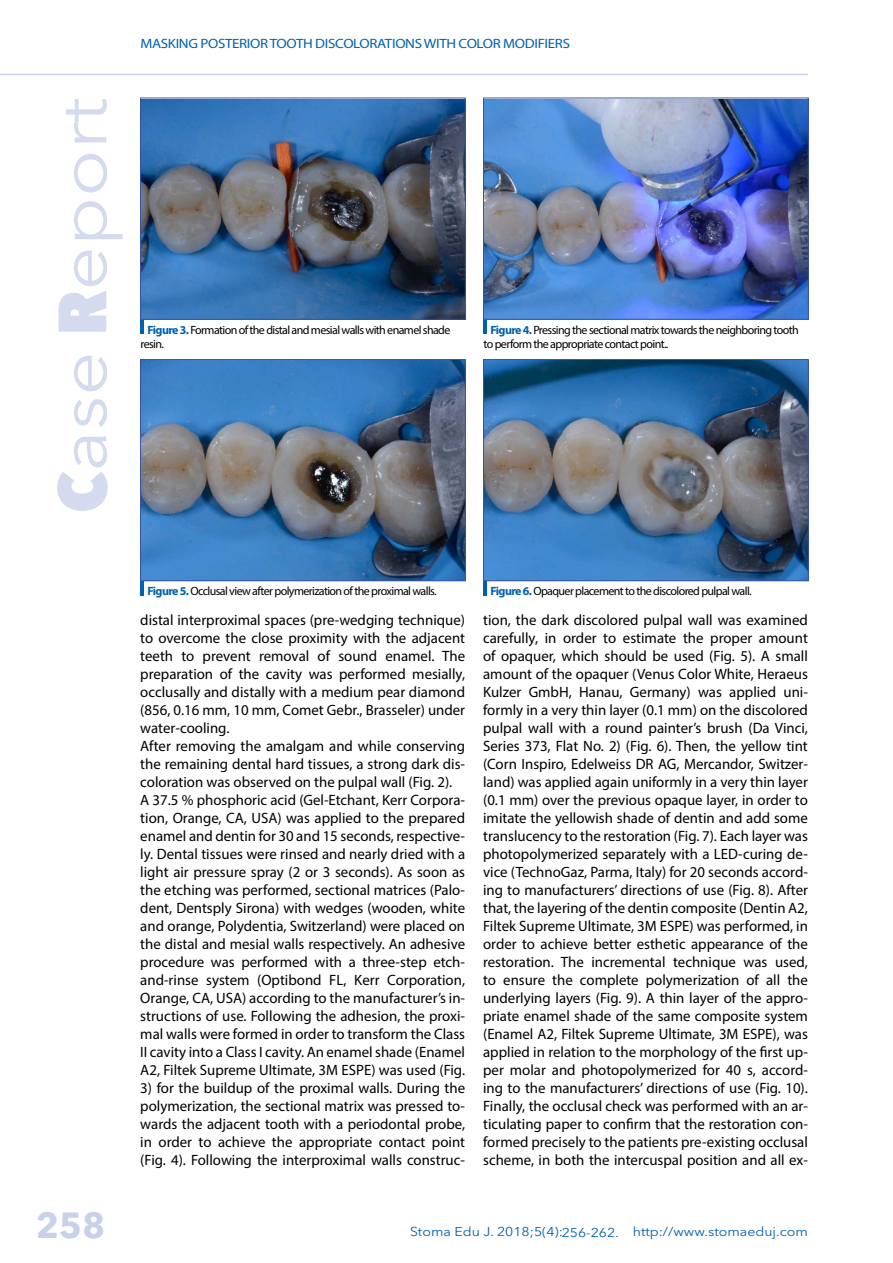
<style>
.page{position:relative;width:893px;height:1263px;background:#fff}
.page>*{position:absolute;margin:0;border:0;box-sizing:border-box;transform-origin:0 0}
.t1{font:67.5px "Avenir Next LT Pro";color:#d4dbef;scale:1.15 1}
.t2{font:700 36px "Avenir Next LT Pro";color:#c7d1ea}
.t3{font:15px/18px "Myriad Pro";color:#000;text-align:justify}
.t4{font:13.5px "Myriad Pro";letter-spacing:-.02em;color:#0061af;scale:1.11 1}
.t5{font:12.75px "Avenir Next LT Pro";color:#0061af;scale:1.11 1}
.t6{font:12px/14.4px "Myriad Pro";letter-spacing:-.05em;color:#000}
.s1{font-weight:800;font-stretch:condensed}
.s2{font-weight:700;color:#0061af}
</style>
<div class="page">
<hr style="left:0;top:74px;width:808px;height:1px;background:#c7d1ea">
<hr style="left:141px;top:319px;width:3px;height:15px;background:#0061af">
<hr style="left:141px;top:581px;width:3px;height:14px;background:#0061af">
<hr style="left:483px;top:319px;width:4px;height:15px;background:#0061af">
<hr style="left:483px;top:581px;width:4px;height:14px;background:#0061af">
<img style="left:142px;top:100px;width:321px;height:217px">
<div style="left:140px;top:98px;width:325px;height:221px;border:1px solid #3953a4"></div>
<img style="left:142px;top:361px;width:321px;height:218px">
<div style="left:140px;top:359px;width:325px;height:222px;border:1px solid #3953a4"></div>
<img style="left:485px;top:100px;width:321px;height:217px">
<div style="left:483px;top:98px;width:325px;height:221px;border:1px solid #3953a4"></div>
<img style="left:485px;top:361px;width:321px;height:218px">
<div style="left:483px;top:359px;width:325px;height:222px;border:1px solid #3953a4"></div>
<p class="t4" style="left:140px;top:36px;width:388px">MASKING POSTERIOR TOOTH DISCOLORATIONS WITH COLOR MODIFIERS</p>
<h1 class="t1" style="left:43px;top:513px;width:362px;rotate:-90deg"><span class="s1">C</span>ase <span class="s1">R</span>eport</h1>
<p class="t6" style="left:140px;top:322px;width:311px;text-indent:7px"><span class="s2">Figure 3.</span> Formation of the distal and mesial walls with enamel shade resin.</p>
<p class="t6" style="left:483px;top:322px;width:317px;text-indent:7px"><span class="s2">Figure 4.</span> Pressing the sectional matrix towards the neighboring tooth to perform the appropriate contact point..</p>
<h2 class="t2" style="left:36px;top:1204px;width:71px">258</h2>
<p class="t6" style="left:147px;top:584px;width:291px"><span class="s2">Figure 5.</span> Occlusal view after polymerization of the proximal walls.</p>
<p class="t3" style="left:140px;top:611px;width:326px;text-align:left">distal interproximal spaces (pre-wedging technique) to overcome the close proximity with the adjacent teeth to prevent removal of sound enamel. The preparation of the cavity was performed mesially, occlusally and distally with a medium pear diamond (856, 0.16 mm, 10 mm, Comet Gebr., Brasseler) under water-cooling.<br>After removing the amalgam and while conserving the remaining dental hard tissues, a strong dark dis&shy;coloration was observed on the pulpal wall (Fig. 2).<br>A 37.5 % phosphoric acid (Gel-Etchant, Kerr Corpora&shy;tion, Orange, CA, USA) was applied to the prepared enamel and dentin for 30 and 15 seconds, respective&shy;ly. Dental tissues were rinsed and nearly dried with a light air pressure spray (2 or 3 seconds). As soon as the etching was performed, sectional matrices (Palo&shy;dent, Dentsply Sirona) with wedges (wooden, white and orange, Polydentia, Switzerland) were placed on the distal and mesial walls respectively. An adhesive procedure was performed with a three-step etch&shy;and-rinse system (Optibond FL, Kerr Corporation, Orange, CA, USA) according to the manufacturer’s in&shy;structions of use. Following the adhesion, the proxi&shy;mal walls were formed in order to transform the Class II cavity into a Class I cavity. An enamel shade (Enamel A2, Filtek Supreme Ultimate, 3M ESPE) was used (Fig.</p>
<p class="t3" style="left:140px;top:1079px;width:326px">3) for the buildup of the proximal walls. During the polymerization, the sectional matrix was pressed to&shy;wards the adjacent tooth with a periodontal probe, in order to achieve the appropriate contact point (Fig. 4). Following the interproximal walls construc-</p>
<p class="t6" style="left:490px;top:584px;width:263px"><span class="s2">Figure 6.</span> Opaquer placement to the discolored pulpal wall.</p>
<p class="t3" style="left:483px;top:611px;width:326px">tion, the dark discolored pulpal wall was examined carefully, in order to estimate the proper amount of opaquer, which should be used (Fig. 5). A small amount of the opaquer (Venus Color White, Heraeus Kulzer GmbH, Hanau, Germany) was applied uni&shy;formly in a very thin layer (0.1 mm) on the discolored pulpal wall with a round painter’s brush (Da Vinci, Series 373, Flat No. 2) (Fig. 6). Then, the yellow tint (Corn Inspiro, Edelweiss DR AG, Mercandor, Switzer&shy;land) was applied again uniformly in a very thin layer (0.1 mm) over the previous opaque layer, in order to imitate the yellowish shade of dentin and add some translucency to the restoration (Fig. 7). Each layer was photopolymerized separately with a LED-curing de&shy;vice (TechnoGaz, Parma, Italy) for 20 seconds accord&shy;ing to manufacturers’ directions of use (Fig. 8). After that, the layering of the dentin composite (Dentin A2, Filtek Supreme Ultimate, 3M ESPE) was performed, in order to achieve better esthetic appearance of the restoration. The incremental technique was used, to ensure the complete polymerization of all the underlying layers (Fig. 9). A thin layer of the appro&shy;priate enamel shade of the same composite system (Enamel A2, Filtek Supreme Ultimate, 3M ESPE), was applied in relation to the morphology of the first up&shy;per molar and photopolymerized for 40 s, accord&shy;ing to the manufacturers’ directions of use (Fig. 10).<br>Finally, the occlusal check was performed with an ar&shy;ticulating paper to confirm that the restoration con&shy;formed precisely to the patients pre-existing occlusal scheme, in both the intercuspal position and all ex-</p>
<p class="t5" style="left:410px;top:1223px;width:190px">Stoma Edu J. 2018;5(4):256-262.</p>
<p class="t5" style="left:633px;top:1223px;width:159px">http://www.stomaeduj.com</p>
</div>
